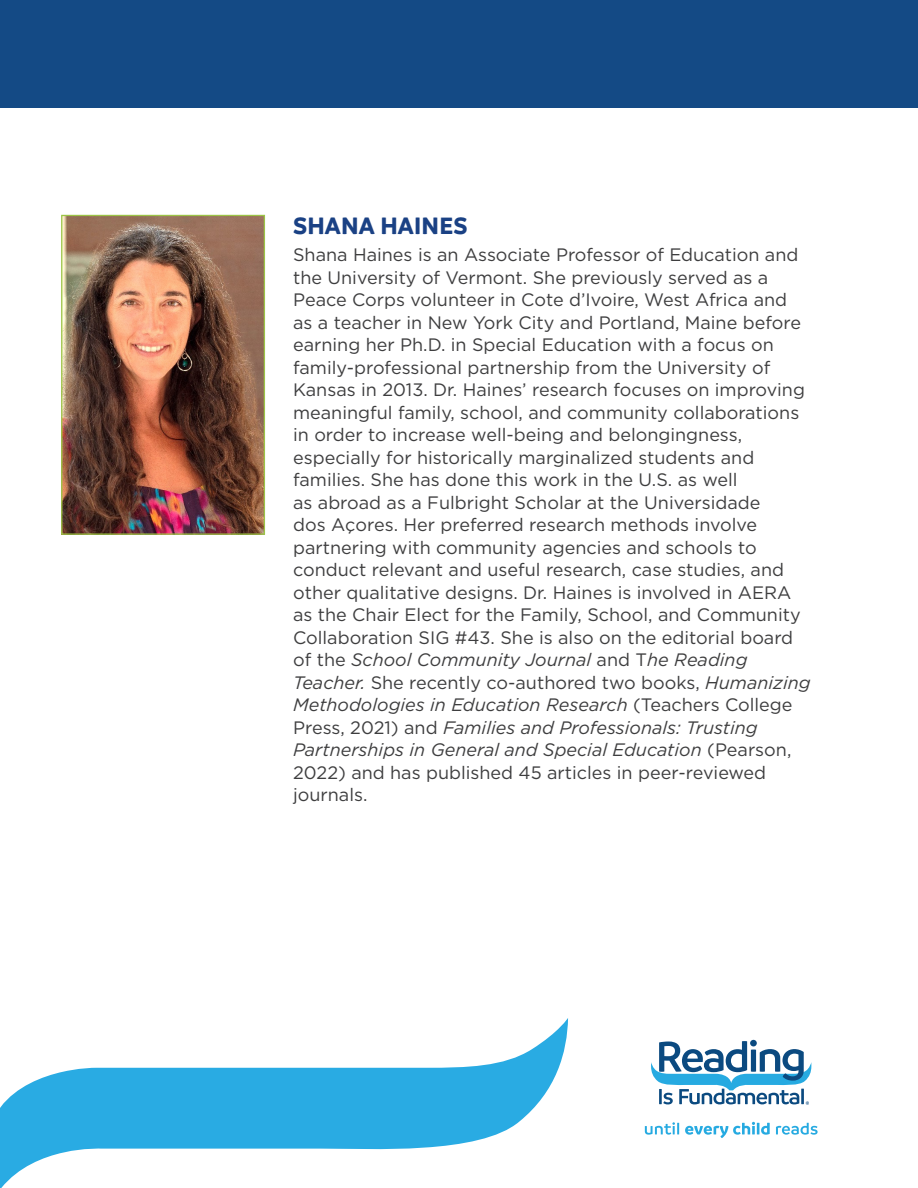
<style>
.page{position:relative;width:918px;height:1188px;background:#fff}
.page>*{position:absolute;margin:0;border:0;box-sizing:border-box;transform-origin:0 0}
.t1{font:700 25.5px "Branding";letter-spacing:.01em;color:#1a4184}
.t2{font:18px/22.5px "Gotham";color:#3e3e3f}
.t3{font:600 4.65px "Branding";color:#0b4a80}
.s1{font-style:italic}
</style>
<div class="page">
<svg style="left:0;top:1018px;width:568px;height:170px"></svg>
<div style="left:0;top:0;width:918px;height:108px;background:#144a85"></div>
<svg style="left:651px;top:1041px;width:160px;height:63px"></svg>
<svg style="left:645px;top:1122px;width:34px;height:13px"></svg>
<svg style="left:685px;top:1122px;width:85px;height:16px"></svg>
<svg style="left:776px;top:1123px;width:42px;height:12px"></svg>
<img style="left:63px;top:217px;width:200px;height:316px">
<div style="left:61px;top:215px;width:204px;height:320px;border:1px solid #9cc447"></div>
<p class="t1" style="left:293px;top:211px;width:176px">SHANA HAINES</p>
<p class="t2" style="left:293px;top:244px;width:519px">Shana Haines is an Associate Professor of Education and the University of Vermont. She previously served as a Peace Corps volunteer in Cote d’Ivoire, West Africa and as a teacher in New York City and Portland, Maine before earning her Ph.D. in Special Education with a focus on family-professional partnership from the University of Kansas in 2013. Dr. Haines’ research focuses on improving meaningful family, school, and community collaborations in order to increase well-being and belongingness, especially for historically marginalized students and families. She has done this work in the U.S. as well<br>as abroad as a Fulbright Scholar at the Universidade<br>dos Açores. Her preferred research methods involve partnering with community agencies and schools to conduct relevant and useful research, case studies, and other qualitative designs. Dr. Haines is involved in AERA as the Chair Elect for the Family, School, and Community Collaboration SIG #43. She is also on the editorial board of the <span class="s1">School Community Journal</span> and T<span class="s1">he Reading Teacher.</span> She recently co-authored two books, <span class="s1">Humanizing Methodologies in Education Research</span> (Teachers College Press, 2021) and <span class="s1">Families and Professionals: Trusting Partnerships in General and Special Education</span> (Pearson, 2022) and has published 45 articles in peer-reviewed journals.</p>
<p class="t3" style="left:806px;top:1101px;width:5px">®</p>
</div>
